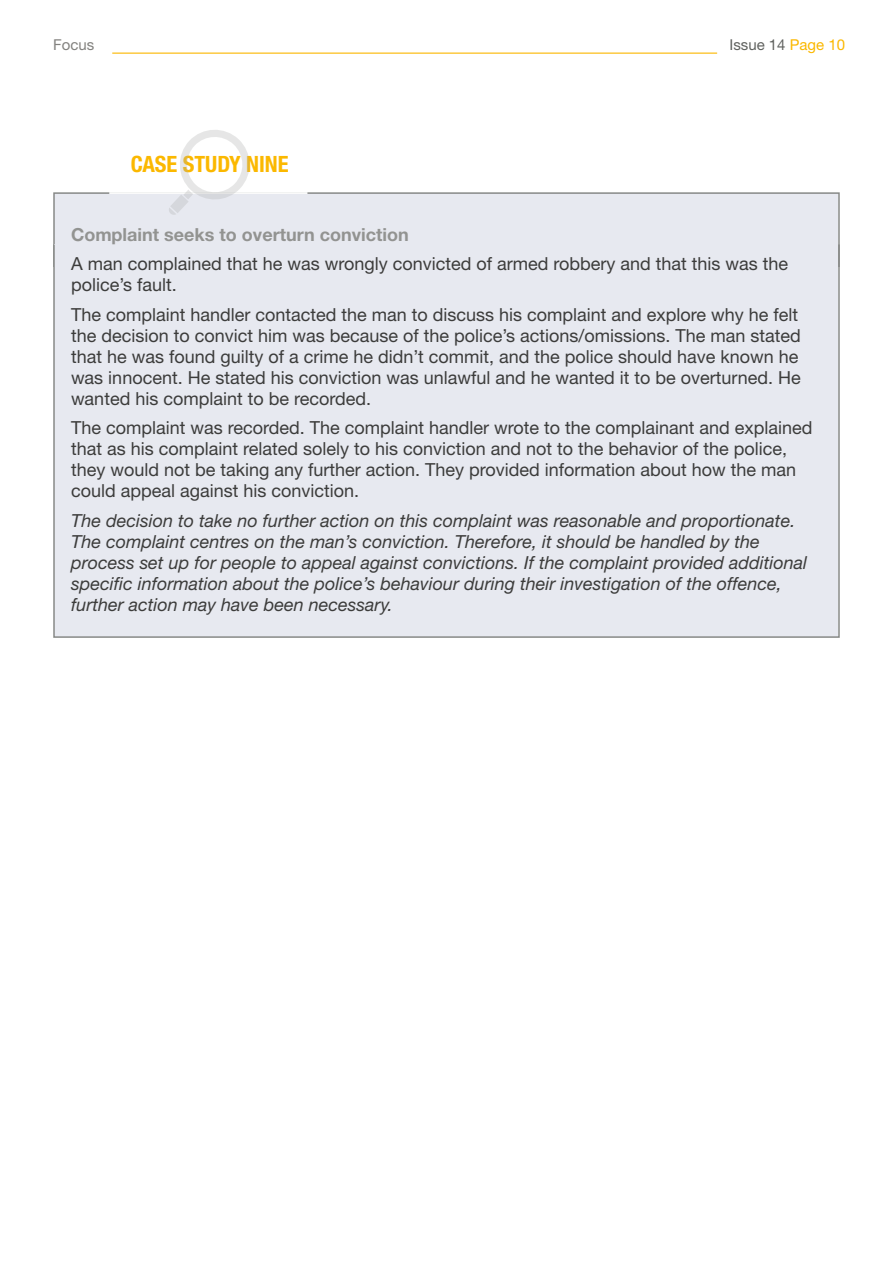
<style>
.page{position:relative;width:893px;height:1263px;background:#fff}
.page>*{position:absolute;margin:0;border:0;box-sizing:border-box;transform-origin:0 0}
.t1{font:700 condensed 22.5px "Helvetica Neue LT Std";color:#fbb800}
.t2{font:18px/21px "Helvetica Neue LT Std";color:#3c3c3b}
.t3{font:italic 18px/21px "Helvetica Neue LT Std";color:#3c3c3b}
.t4{font:700 18px "Helvetica Neue LT Std";color:#929391}
.t5{font:15px "Helvetica Neue LT Std";color:#60625f}
.t6{font:15px "Helvetica Neue LT Std";color:#83827f}
.s1{color:#fbb800}
</style>
<div class="page">
<hr style="left:112px;top:53px;width:605px;height:1px;background:#fbb800">
<div style="left:55px;top:194px;width:783px;height:73px;background:#e7e9f0"></div>
<div style="left:53px;top:192px;width:787px;height:76px;border:2px solid #878987"></div>
<hr style="left:109px;top:192px;width:198px;height:2px;background:#fff">
<div style="left:55px;top:244px;width:783px;height:393px;background:#e7e9f0"></div>
<div style="left:53px;top:244px;width:787px;height:394px;border:2px solid #878987"></div>
<svg style="left:168px;top:130px;width:85px;height:85px"></svg>
<p class="t6" style="left:53px;top:36px;width:43px">Focus</p>
<p class="t5" style="left:729px;top:36px;width:117px">Issue 14 <span class="s1">Page 10</span></p>
<p class="t1" style="left:131px;top:151px;width:159px">CASE STUDY NINE</p>
<p class="t4" style="left:71px;top:223px;width:339px">Complaint seeks to overturn conviction</p>
<p class="t2" style="left:71px;top:253px;width:719px">A man complained that he was wrongly convicted of armed robbery and that this was the police’s fault.</p>
<p class="t2" style="left:71px;top:303px;width:731px">The complaint handler contacted the man to discuss his complaint and explore why he felt the decision to convict him was because of the police’s actions/omissions. The man stated that he was found guilty of a crime he didn’t commit, and the police should have known he was innocent. He stated his conviction was unlawful and he wanted it to be overturned. He wanted his complaint to be recorded.</p>
<p class="t2" style="left:71px;top:417px;width:743px">The complaint was recorded. The complaint handler wrote to the complainant and explained that as his complaint related solely to his conviction and not to the behavior of the police, they would not be taking any further action. They provided information about how the man could appeal against his conviction.</p>
<p class="t3" style="left:71px;top:509px;width:738px">The decision to take no further action on this complaint was reasonable and proportionate.<br>The complaint centres on the man’s conviction. Therefore, it should be handled by the process set up for people to appeal against convictions. If the complaint provided additional specific information about the police’s behaviour during their investigation of the offence, further action may have been necessary.</p>
</div>
